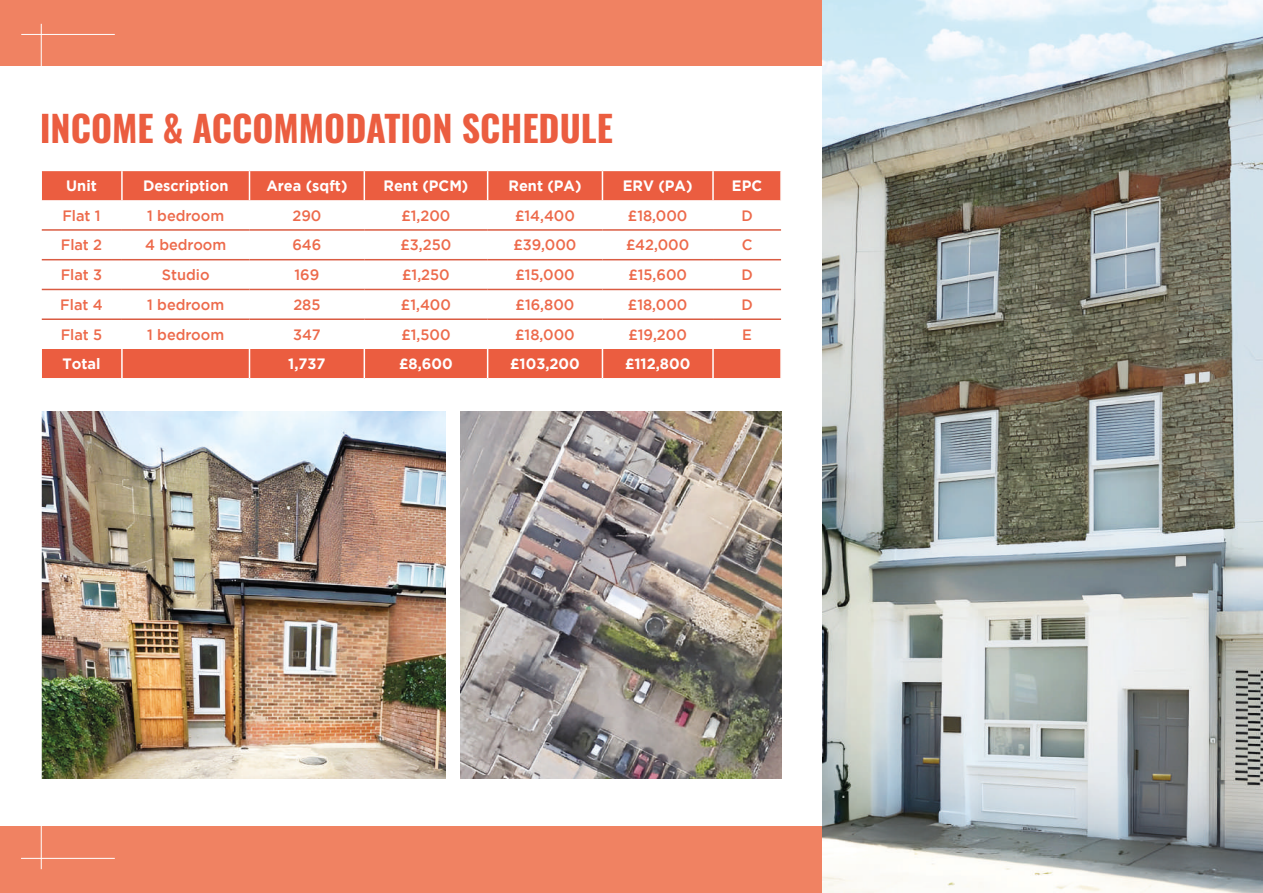
<style>
.page{position:relative;width:1263px;height:893px;background:#f08262}
.page>*{position:absolute;margin:0;border:0;box-sizing:border-box;transform-origin:0 0}
.t1{font:700 36px "Oswald";color:#eb5d40}
.t2{font:500 15px "Gotham";color:#ed6a4b}
.t3{font:700 15px "Gotham";color:#fff}
</style>
<div class="page">
<div style="left:0;top:67px;width:1263px;height:759px;background:#fff"></div>
<svg style="left:42px;top:171px;width:739px;height:207px"></svg>
<hr style="left:121px;top:171px;width:2px;height:29px;background:#fff">
<svg style="left:249px;top:171px;width:1px;height:29px"></svg>
<svg style="left:364px;top:171px;width:1px;height:29px"></svg>
<svg style="left:487px;top:171px;width:1px;height:29px"></svg>
<svg style="left:602px;top:171px;width:1px;height:29px"></svg>
<hr style="left:712px;top:171px;width:2px;height:29px;background:#fff">
<hr style="left:780px;top:171px;width:2px;height:29px;background:#fff">
<hr style="left:121px;top:349px;width:2px;height:29px;background:#fff">
<svg style="left:249px;top:349px;width:1px;height:29px"></svg>
<svg style="left:364px;top:349px;width:1px;height:29px"></svg>
<svg style="left:487px;top:349px;width:1px;height:29px"></svg>
<svg style="left:602px;top:349px;width:1px;height:29px"></svg>
<hr style="left:712px;top:349px;width:2px;height:29px;background:#fff">
<hr style="left:780px;top:349px;width:2px;height:29px;background:#fff">
<hr style="left:41px;top:229px;width:81px;height:2px;background:#da5b42">
<hr style="left:122px;top:229px;width:127px;height:2px;background:#da5b42">
<hr style="left:249px;top:229px;width:115px;height:2px;background:#da5b42">
<hr style="left:364px;top:229px;width:124px;height:2px;background:#da5b42">
<hr style="left:488px;top:229px;width:114px;height:2px;background:#da5b42">
<hr style="left:602px;top:229px;width:111px;height:2px;background:#da5b42">
<hr style="left:713px;top:229px;width:68px;height:2px;background:#da5b42">
<hr style="left:41px;top:259px;width:81px;height:1px;background:#da5b42">
<hr style="left:122px;top:259px;width:127px;height:1px;background:#da5b42">
<hr style="left:249px;top:259px;width:115px;height:1px;background:#da5b42">
<hr style="left:364px;top:259px;width:124px;height:1px;background:#da5b42">
<hr style="left:488px;top:259px;width:114px;height:1px;background:#da5b42">
<hr style="left:602px;top:259px;width:111px;height:1px;background:#da5b42">
<hr style="left:713px;top:259px;width:68px;height:1px;background:#da5b42">
<hr style="left:41px;top:289px;width:81px;height:1px;background:#da5b42">
<hr style="left:122px;top:289px;width:127px;height:1px;background:#da5b42">
<hr style="left:249px;top:289px;width:115px;height:1px;background:#da5b42">
<hr style="left:364px;top:289px;width:124px;height:1px;background:#da5b42">
<hr style="left:488px;top:289px;width:114px;height:1px;background:#da5b42">
<hr style="left:602px;top:289px;width:111px;height:1px;background:#da5b42">
<hr style="left:713px;top:289px;width:68px;height:1px;background:#da5b42">
<hr style="left:41px;top:318px;width:81px;height:2px;background:#da5b42">
<hr style="left:122px;top:318px;width:127px;height:2px;background:#da5b42">
<hr style="left:249px;top:318px;width:115px;height:2px;background:#da5b42">
<hr style="left:364px;top:318px;width:124px;height:2px;background:#da5b42">
<hr style="left:488px;top:318px;width:114px;height:2px;background:#da5b42">
<hr style="left:602px;top:318px;width:111px;height:2px;background:#da5b42">
<hr style="left:713px;top:318px;width:68px;height:2px;background:#da5b42">
<img style="left:822px;top:0;width:441px;height:893px">
<img style="left:42px;top:411px;width:403px;height:367px">
<img style="left:461px;top:411px;width:321px;height:367px">
<hr style="left:41px;top:24px;width:1px;height:845px;background:#fff">
<hr style="left:21px;top:34px;width:94px;height:1px;background:#fff">
<hr style="left:21px;top:858px;width:94px;height:1px;background:#fff">
<h1 class="t1" style="left:40px;top:110px;width:575px">INCOME &amp; ACCOMMODATION SCHEDULE</h1>
<p class="t3" style="left:66px;top:177px;width:32px">Unit</p>
<p class="t3" style="left:143px;top:177px;width:87px">Description</p>
<p class="t3" style="left:266px;top:177px;width:83px">Area (sqft)</p>
<p class="t3" style="left:383px;top:177px;width:86px">Rent (PCM)</p>
<p class="t3" style="left:508px;top:177px;width:75px">Rent (PA)</p>
<p class="t3" style="left:623px;top:177px;width:71px">ERV (PA)</p>
<p class="t3" style="left:732px;top:177px;width:32px">EPC</p>
<p class="t2" style="left:62px;top:207px;width:40px">Flat 1</p>
<p class="t2" style="left:147px;top:207px;width:79px">1 bedroom</p>
<p class="t2" style="left:292px;top:207px;width:30px">290</p>
<p class="t2" style="left:401px;top:207px;width:51px">£1,200</p>
<p class="t2" style="left:515px;top:207px;width:61px">£14,400</p>
<p class="t2" style="left:628px;top:207px;width:61px">£18,000</p>
<p class="t2" style="left:741px;top:207px;width:13px">D</p>
<p class="t2" style="left:61px;top:236px;width:43px">Flat 2</p>
<p class="t2" style="left:145px;top:236px;width:83px">4 bedroom</p>
<p class="t2" style="left:292px;top:236px;width:30px">646</p>
<p class="t2" style="left:401px;top:236px;width:52px">£3,250</p>
<p class="t2" style="left:514px;top:236px;width:64px">£39,000</p>
<p class="t2" style="left:626px;top:236px;width:65px">£42,000</p>
<p class="t2" style="left:742px;top:236px;width:12px">C</p>
<p class="t2" style="left:61px;top:266px;width:43px">Flat 3</p>
<p class="t2" style="left:162px;top:266px;width:49px">Studio</p>
<p class="t2" style="left:295px;top:266px;width:26px">169</p>
<p class="t2" style="left:402px;top:266px;width:49px">£1,250</p>
<p class="t2" style="left:515px;top:266px;width:61px">£15,000</p>
<p class="t2" style="left:628px;top:266px;width:60px">£15,600</p>
<p class="t2" style="left:741px;top:266px;width:13px">D</p>
<p class="t2" style="left:60px;top:296px;width:44px">Flat 4</p>
<p class="t2" style="left:147px;top:296px;width:79px">1 bedroom</p>
<p class="t2" style="left:293px;top:296px;width:29px">285</p>
<p class="t2" style="left:401px;top:296px;width:52px">£1,400</p>
<p class="t2" style="left:516px;top:296px;width:60px">£16,800</p>
<p class="t2" style="left:628px;top:296px;width:61px">£18,000</p>
<p class="t2" style="left:741px;top:296px;width:13px">D</p>
<p class="t2" style="left:61px;top:326px;width:43px">Flat 5</p>
<p class="t2" style="left:147px;top:326px;width:79px">1 bedroom</p>
<p class="t2" style="left:293px;top:326px;width:29px">347</p>
<p class="t2" style="left:401px;top:326px;width:51px">£1,500</p>
<p class="t2" style="left:515px;top:326px;width:61px">£18,000</p>
<p class="t2" style="left:628px;top:326px;width:60px">£19,200</p>
<p class="t2" style="left:742px;top:326px;width:11px">E</p>
<p class="t3" style="left:62px;top:355px;width:40px">Total</p>
<p class="t3" style="left:288px;top:355px;width:39px">1,737</p>
<p class="t3" style="left:399px;top:355px;width:55px">£8,600</p>
<p class="t3" style="left:510px;top:355px;width:71px">£103,200</p>
<p class="t3" style="left:625px;top:355px;width:67px">£112,800</p>
</div>
